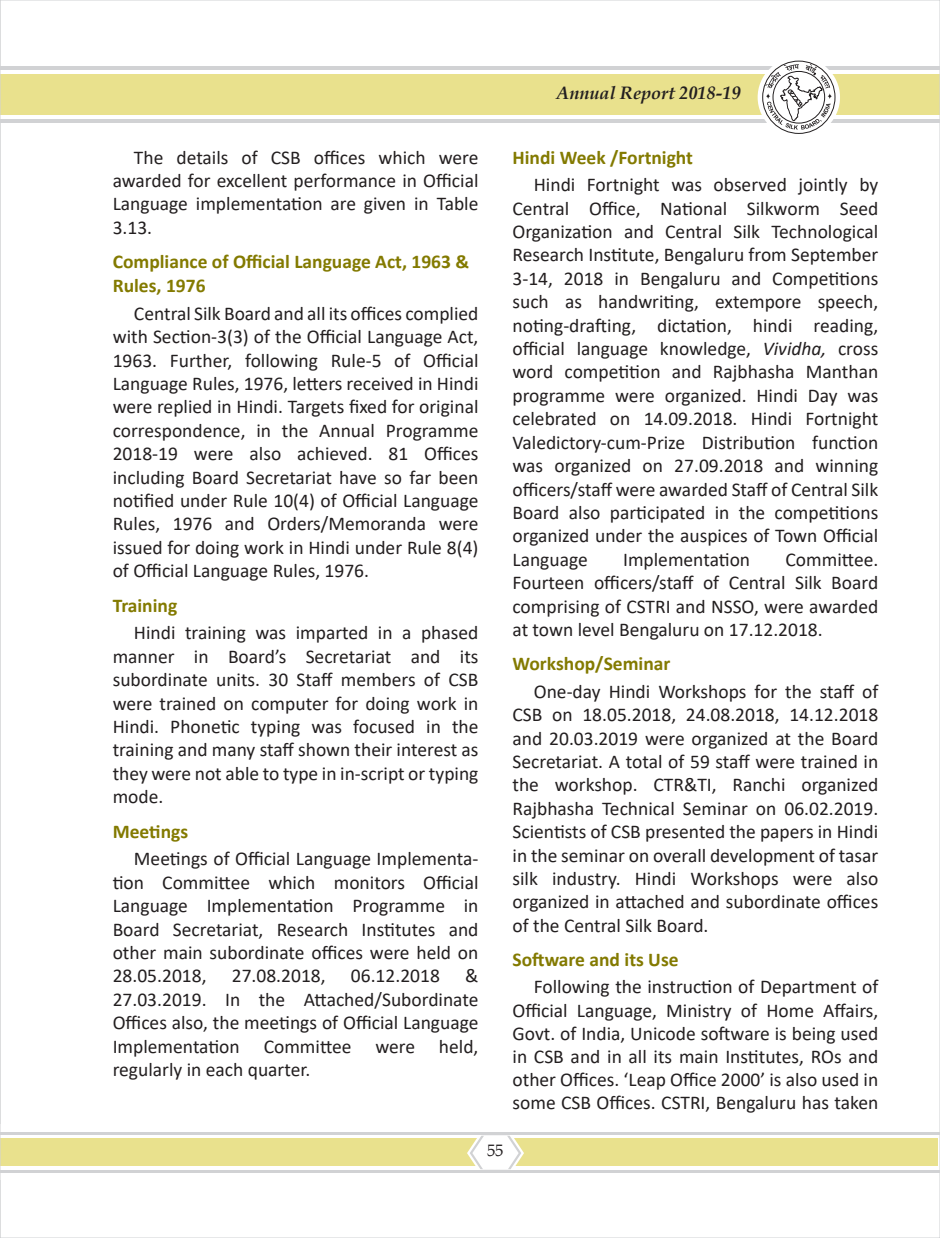
<style>
.page{position:relative;width:940px;height:1238px;background:#fff}
.page>*{position:absolute;margin:0;border:0;box-sizing:border-box;transform-origin:0 0}
.t1{font:19.5px/23.4px "Calibri";color:#231f20;text-align:justify}
.t2{font:700 19.5px/23.9px "Calibri";color:#837a00}
.t3{font:italic 700 18px "Book Antiqua";color:#231f20}
.t4{font:16.5px "Book Antiqua";color:#231f20}
.s1{font-style:italic}
</style>
<div class="page">
<div style="left:0;top:66px;width:752px;height:56px;background:#d1d2d4"></div>
<div style="left:0;top:70px;width:940px;height:49px;background:#fff"></div>
<div style="left:0;top:74px;width:940px;height:41px;background:#e9e18d"></div>
<div style="left:0;top:1132px;width:940px;height:40px;background:linear-gradient(to right,#d1d2d4,#d1d2d4)"></div>
<div style="left:0;top:1135px;width:940px;height:34px;background:#fff"></div>
<div style="left:0;top:1138px;width:937px;height:28px;background:#e9e18d"></div>
<svg style="left:757px;top:57px;width:83px;height:81px"></svg>
<div style="left:762px;top:61px;width:73px;height:73px;border:1px solid #231f20;border-radius:50%"></div>
<svg style="left:765px;top:64px;width:67px;height:66px"></svg>
<svg style="left:467px;top:1135px;width:57px;height:34px"></svg>
<p class="t3" style="left:556px;top:80px;width:186px">Annual Report 2018-19</p>
<p class="t1" style="left:113px;top:145px;width:367px;text-indent:21px">The details of CSB offices which were awarded for excellent performance in Official Language implementation are given in Table 3.13.</p>
<p class="t2" style="left:113px;top:249px;width:358px">Compliance of Official Language Act, 1963 &amp;<br>Rules, 1976</p>
<p class="t1" style="left:113px;top:301px;width:367px;text-indent:21px">Central Silk Board and all its offices complied with Section-3(3) of the Official Language Act, 1963. Further, following Rule-5 of Official Language Rules, 1976, letters received in Hindi were replied in Hindi. Targets fixed for original correspondence, in the Annual Programme 2018-19 were also achieved. 81 Offices including Board Secretariat have so far been notified under Rule 10(4) of Official Language Rules, 1976 and Orders/Memoranda were issued for doing work in Hindi under Rule 8(4) of Official Language Rules, 1976.</p>
<p class="t2" style="left:113px;top:593px;width:66px">Training</p>
<p class="t1" style="left:113px;top:620px;width:367px;text-indent:21px">Hindi training was imparted in a phased manner in Board’s Secretariat and its subordinate units. 30 Staff members of CSB were trained on computer for doing work in Hindi. Phonetic typing was focused in the training and many staff shown their interest as they were not able to type in in-script or typing mode.</p>
<p class="t2" style="left:113px;top:819px;width:77px">Meetings</p>
<p class="t1" style="left:113px;top:846px;width:367px;text-indent:21px">Meetings of Official Language Implementa&shy;tion Committee which monitors Official Language Implementation Programme in Board Secretariat, Research Institutes and other main subordinate offices were held on 28.05.2018,</p>
<p class="t1" style="left:113px;top:963px;width:367px;text-indent:352px">&amp; 27.03.2019. In the Attached/Subordinate Offices also, the meetings of Official Language Implementation Committee were held, regularly in each quarter.</p>
<p class="t1" style="left:232px;top:963px;width:95px">27.08.2018,</p>
<p class="t1" style="left:351px;top:963px;width:90px">06.12.2018</p>
<p class="t2" style="left:512px;top:145px;width:182px">Hindi Week /Fortnight</p>
<p class="t1" style="left:512px;top:172px;width:367px;text-indent:21px">Hindi Fortnight was observed jointly by Central Office, National Silkworm Seed Organization and Central Silk Technological Research Institute, Bengaluru from September 3-14, 2018 in Bengaluru and Competitions such as handwriting, extempore speech, noting-drafting, dictation, hindi reading, official language knowledge, <span class="s1">Vividha,</span> cross word competition and Rajbhasha Manthan programme were organized. Hindi Day was celebrated on 14.09.2018. Hindi Fortnight Valedictory-cum-Prize Distribution function was organized on 27.09.2018 and winning officers/staff were awarded Staff of Central Silk Board also participated in the competitions organized under the auspices of Town Official Language</p>
<p class="t1" style="left:623px;top:547px;width:129px">Implementation</p>
<p class="t1" style="left:512px;top:547px;width:367px;text-indent:273px">Committee.<br>Fourteen officers/staff of Central Silk Board comprising of CSTRI and NSSO, were awarded at town level Bengaluru on 17.12.2018.</p>
<p class="t2" style="left:512px;top:651px;width:159px">Workshop/Seminar</p>
<p class="t1" style="left:512px;top:679px;width:367px;text-indent:21px">One-day Hindi Workshops for the staff of CSB on 18.05.2018, 24.08.2018, 14.12.2018 and 20.03.2019 were organized at the Board Secretariat. A total of 59 staff were trained in the workshop. CTR&amp;TI, Ranchi organized Rajbhasha Technical Seminar on 06.02.2019.<br>Scientists of CSB presented the papers in Hindi in the seminar on overall development of tasar silk industry. Hindi Workshops were also organized in attached and subordinate offices of the Central Silk Board.</p>
<p class="t2" style="left:512px;top:947px;width:168px">Software and its Use</p>
<p class="t1" style="left:512px;top:974px;width:367px;text-indent:21px">Following the instruction of Department of Official Language, Ministry of Home Affairs, Govt. of India, Unicode software is being used in CSB and in all its main Institutes, ROs and other Offices. ‘Leap Office 2000’ is also used in some CSB Offices. CSTRI, Bengaluru has taken</p>
<p class="t4" style="left:487px;top:1138px;width:18px">55</p>
</div>
